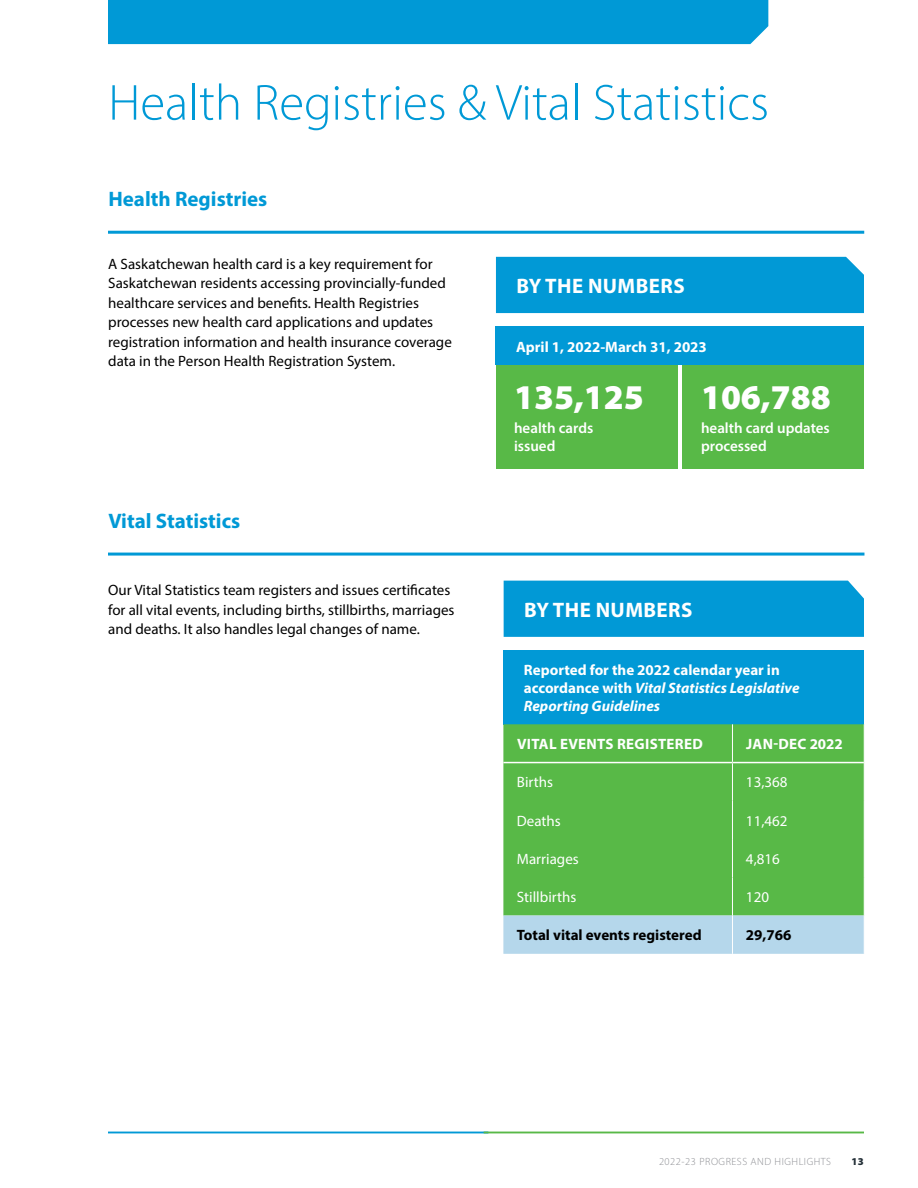
<style>
.page{position:relative;width:918px;height:1188px;background:#fff}
.page>*{position:absolute;margin:0;border:0;box-sizing:border-box;transform-origin:0 0}
.t1{font:300 51px "Myriad Pro";color:#0099d6}
.t2{font:900 34.95px "Myriad Pro";color:#fff}
.t3{font:700 21px "Myriad Pro";color:#0199d6}
.t4{font:700 21px "Myriad Pro";letter-spacing:.02em;color:#fff}
.t5{font:15px/19.5px "Myriad Pro";color:#000}
.t6{font:700 15px/18px "Myriad Pro";color:#fff}
.t7{font:15px "Myriad Pro";color:#fff}
.t8{font:600 15px/18px "Myriad Pro";color:#fff}
.t9{font:700 15px "Myriad Pro";letter-spacing:.02em;color:#fff}
.t10{font:700 15px "Myriad Pro";color:#000}
.t11{font:300 10.5px "Myriad Pro";letter-spacing:.05em;color:#8d8e93}
.t12{font:900 10.5px "Myriad Pro";color:#222e36}
.s1{font-style:italic}
</style>
<div class="page">
<hr style="left:108px;top:1132px;width:380px;height:1px;background:#0199d6">
<hr style="left:484px;top:1132px;width:380px;height:1px;background:#58b947">
<div style="left:108px;top:0;width:660px;height:44px;background:#0099d6"></div>
<hr style="left:108px;top:231px;width:756px;height:3px;background:#0199d6">
<hr style="left:108px;top:553px;width:756px;height:3px;background:#0199d6">
<div style="left:496px;top:365px;width:182px;height:104px;background:#58b947"></div>
<div style="left:683px;top:365px;width:181px;height:104px;background:#58b947"></div>
<div style="left:496px;top:327px;width:368px;height:38px;background:#0199d6"></div>
<div style="left:496px;top:257px;width:368px;height:56px;background:#0199d6"></div>
<div style="left:504px;top:651px;width:360px;height:74px;background:#0199d6"></div>
<div style="left:504px;top:581px;width:360px;height:56px;background:#0199d6"></div>
<div style="left:503px;top:724px;width:361px;height:192px;background:#58b947"></div>
<div style="left:503px;top:916px;width:361px;height:38px;background:#b5d7eb"></div>
<hr style="left:732px;top:724px;width:1px;height:38px;background:#fff">
<hr style="left:732px;top:763px;width:1px;height:38px;background:#fff">
<hr style="left:732px;top:801px;width:1px;height:38px;background:#fff">
<hr style="left:732px;top:839px;width:1px;height:38px;background:#fff">
<hr style="left:732px;top:877px;width:1px;height:39px;background:#fff">
<hr style="left:732px;top:916px;width:1px;height:38px;background:#fff">
<hr style="left:503px;top:762px;width:229px;height:1px;background:#fff">
<hr style="left:732px;top:762px;width:132px;height:1px;background:#fff">
<h1 class="t1" style="left:108px;top:72px;width:662px">Health Registries &amp; Vital Statistics</h1>
<h3 class="t3" style="left:108px;top:185px;width:160px">Health Registries</h3>
<p class="t5" style="left:108px;top:254px;width:345px">A Saskatchewan health card is a key requirement for Saskatchewan residents accessing provincially-funded healthcare services and benefits. Health Registries processes new health card applications and updates registration information and health insurance coverage data in the Person Health Registration System.</p>
<h3 class="t3" style="left:108px;top:507px;width:133px">Vital Statistics</h3>
<p class="t5" style="left:108px;top:580px;width:348px">Our Vital Statistics team registers and issues certificates for all vital events, including births, stillbirths, marriages and deaths. It also handles legal changes of name.</p>
<h3 class="t4" style="left:516px;top:272px;width:170px">BY THE NUMBERS</h3>
<p class="t6" style="left:516px;top:337px;width:192px">April 1, 2022-March 31, 2023</p>
<h2 class="t2" style="left:514px;top:374px;width:131px">135,125</h2>
<p class="t8" style="left:514px;top:419px;width:81px">health cards issued</p>
<h2 class="t2" style="left:701px;top:374px;width:131px">106,788</h2>
<p class="t8" style="left:701px;top:419px;width:130px">health card updates processed</p>
<h3 class="t4" style="left:524px;top:596px;width:170px">BY THE NUMBERS</h3>
<p class="t6" style="left:524px;top:661px;width:277px">Reported for the 2022 calendar year in accordance with <span class="s1">Vital Statistics Legislative<br>Reporting Guidelines</span></p>
<p class="t9" style="left:517px;top:734px;width:187px">VITAL EVENTS REGISTERED</p>
<p class="t9" style="left:746px;top:734px;width:98px">JAN-DEC 2022</p>
<p class="t7" style="left:517px;top:773px;width:38px">Births</p>
<p class="t7" style="left:746px;top:773px;width:43px">13,368</p>
<p class="t7" style="left:517px;top:811px;width:45px">Deaths</p>
<p class="t7" style="left:746px;top:811px;width:43px">11,462</p>
<p class="t7" style="left:517px;top:850px;width:63px">Marriages</p>
<p class="t7" style="left:746px;top:850px;width:35px">4,816</p>
<p class="t7" style="left:517px;top:888px;width:61px">Stillbirths</p>
<p class="t7" style="left:746px;top:888px;width:25px">120</p>
<p class="t10" style="left:517px;top:925px;width:186px">Total vital events registered</p>
<p class="t10" style="left:746px;top:925px;width:47px">29,766</p>
<p class="t11" style="left:659px;top:1155px;width:174px">2022-23 PROGRESS AND HIGHLIGHTS</p>
<p class="t12" style="left:851px;top:1154px;width:14px">13</p>
</div>
